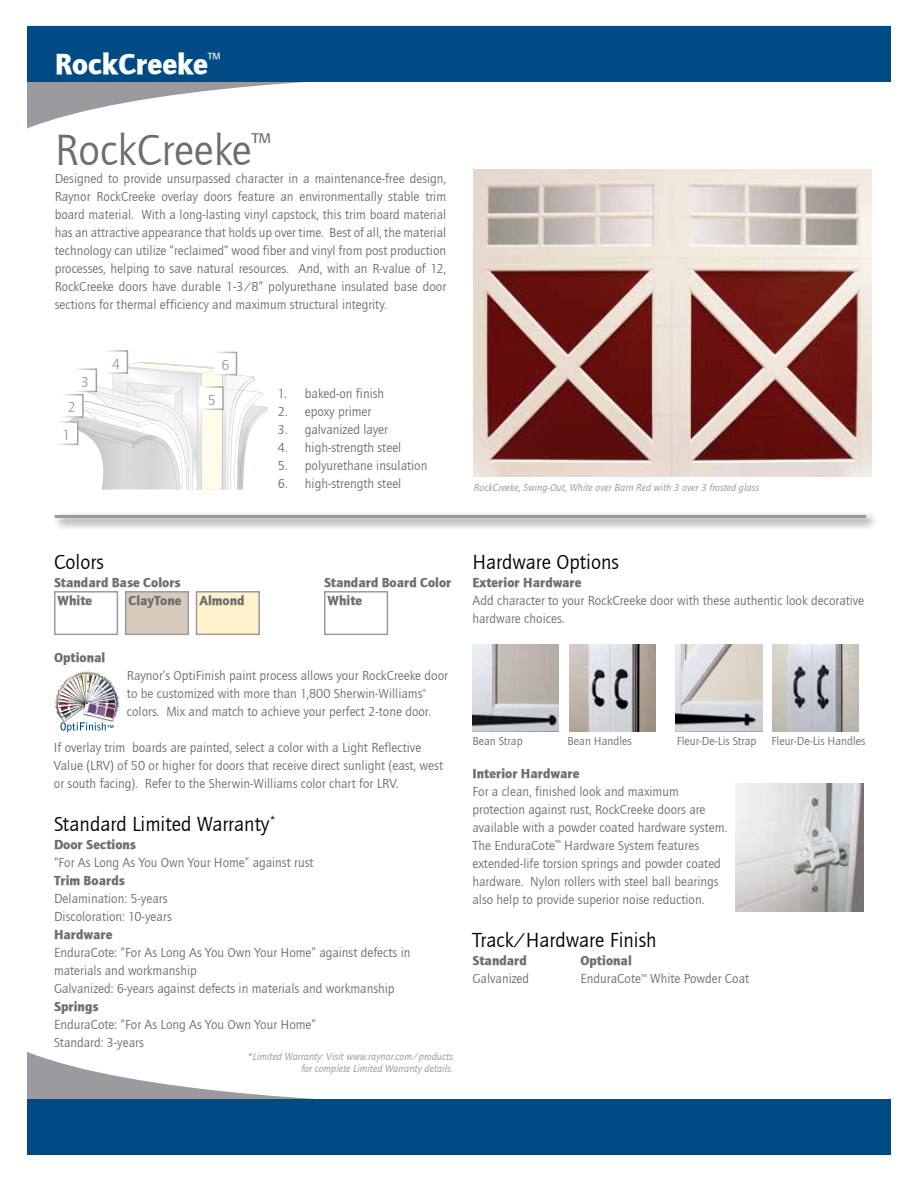
<style>
.page{position:relative;width:918px;height:1188px;background:#fff}
.page>*{position:absolute;margin:0;border:0;box-sizing:border-box;transform-origin:0 0}
.t1{font:45px "Quay Sans ITCTT Book";color:#6d6e71}
.t2{font:30px "Quay Sans ITCTT Black";color:#fff}
.t3{font:21px "Quay Sans ITCTT Book";color:#000}
.t4{font:15px "Quay Sans ITCTT Book";color:#999b9e}
.t5{font:13.5px/18px "Quay Sans ITCTT Book";color:#6d6e71}
.t6{font:13.5px "Quay Sans ITCTT Black";color:#6d6e71}
.t7{font:12px "Quay Sans ITCTT Book";color:#6d6e71}
.t8{font:italic 10.5px/12.6px "Quay Sans ITCTT Book";color:#939598;text-align:right}
</style>
<div class="page">
<svg style="left:27px;top:82px;width:277px;height:46px"></svg>
<div style="left:27px;top:26px;width:864px;height:56px;background:#004b85"></div>
<svg style="left:69px;top:362px;width:199px;height:127px"></svg>
<div style="left:55px;top:422px;width:23px;height:22px;background:#fff"></div>
<div style="left:55px;top:421px;width:23px;height:24px;border:2px solid #fff"></div>
<div style="left:61px;top:395px;width:22px;height:22px;background:#fff"></div>
<div style="left:60px;top:394px;width:24px;height:24px;border:2px solid #fff"></div>
<div style="left:74px;top:369px;width:22px;height:22px;background:#fff"></div>
<div style="left:73px;top:368px;width:24px;height:24px;border:2px solid #fff"></div>
<div style="left:105px;top:351px;width:22px;height:22px;background:#fff"></div>
<div style="left:104px;top:350px;width:24px;height:24px;border:2px solid #fff"></div>
<div style="left:201px;top:387px;width:22px;height:22px;background:#fff"></div>
<div style="left:200px;top:386px;width:24px;height:24px;border:2px solid #fff"></div>
<div style="left:214px;top:352px;width:22px;height:23px;background:#fff"></div>
<div style="left:213px;top:352px;width:24px;height:23px;border:2px solid #fff"></div>
<div style="left:54px;top:591px;width:64px;height:44px;border:2px solid #999b9e"></div>
<div style="left:126px;top:592px;width:62px;height:42px;background:#d8cbbe"></div>
<div style="left:125px;top:591px;width:64px;height:44px;border:2px solid #999b9e"></div>
<div style="left:197px;top:592px;width:62px;height:42px;background:#fff3ce"></div>
<div style="left:196px;top:591px;width:64px;height:44px;border:2px solid #999b9e"></div>
<div style="left:324px;top:591px;width:64px;height:44px;border:2px solid #999b9e"></div>
<img style="left:56px;top:672px;width:62px;height:60px">
<div style="left:52px;top:512px;width:827px;height:19px;background:#000;opacity:.75"></div>
<hr style="left:55px;top:515px;width:811px;height:3px;background:#999b9e">
<img style="left:473px;top:169px;width:399px;height:307px">
<img style="left:472px;top:645px;width:87px;height:86px">
<img style="left:569px;top:645px;width:86px;height:86px">
<img style="left:676px;top:645px;width:86px;height:86px">
<img style="left:772px;top:645px;width:87px;height:86px">
<svg style="left:27px;top:1052px;width:864px;height:47px"></svg>
<div style="left:27px;top:1099px;width:864px;height:56px;background:#004b85"></div>
<img style="left:736px;top:783px;width:128px;height:129px">
<h2 class="t2" style="left:55px;top:46px;width:167px">RockCreeke<sup>™</sup></h2>
<h1 class="t1" style="left:55px;top:126px;width:218px">RockCreeke<sup>™</sup></h1>
<p class="t5" style="left:55px;top:170px;width:393px;text-align:justify">Designed to provide unsurpassed character in a maintenance-free design, Raynor RockCreeke overlay doors feature an environmentally stable trim board material. With a long-lasting vinyl capstock, this trim board material has an attractive appearance that holds up over time. Best of all, the material technology can utilize “reclaimed” wood fiber and vinyl from post production processes, helping to save natural resources. And, with an R-value of 12, RockCreeke doors have durable 1-3/8” polyurethane insulated base door sections for thermal efficiency and maximum structural integrity.</p>
<p class="t4" style="left:81px;top:374px;width:9px">3</p>
<p class="t4" style="left:68px;top:399px;width:9px">2</p>
<p class="t4" style="left:63px;top:427px;width:9px">1</p>
<p class="t4" style="left:112px;top:355px;width:9px">4</p>
<p class="t4" style="left:221px;top:357px;width:9px">6</p>
<p class="t4" style="left:208px;top:392px;width:9px">5</p>
<p class="t5" style="left:278px;top:385px;width:108px">1. baked-on finish</p>
<p class="t5" style="left:278px;top:403px;width:95px">2. epoxy primer</p>
<p class="t5" style="left:278px;top:421px;width:112px">3. galvanized layer</p>
<p class="t5" style="left:278px;top:439px;width:125px">4. high-strength steel</p>
<p class="t5" style="left:278px;top:457px;width:151px">5. polyurethane insulation</p>
<p class="t5" style="left:278px;top:475px;width:125px">6. high-strength steel</p>
<p class="t8" style="left:474px;top:481px;width:287px">RockCreeke, Swing-Out, White over Barn Red with 3 over 3 frosted glass</p>
<h3 class="t3" style="left:54px;top:551px;width:52px">Colors</h3>
<p class="t6" style="left:54px;top:575px;width:128px">Standard Base Colors</p>
<p class="t6" style="left:324px;top:575px;width:129px">Standard Board Color</p>
<p class="t6" style="left:58px;top:593px;width:36px">White</p>
<p class="t6" style="left:129px;top:593px;width:54px">ClayTone</p>
<p class="t6" style="left:199px;top:593px;width:47px">Almond</p>
<p class="t6" style="left:328px;top:593px;width:36px">White</p>
<p class="t6" style="left:54px;top:650px;width:53px">Optional</p>
<p class="t5" style="left:127px;top:667px;width:323px">Raynor’s OptiFinish paint process allows your RockCreeke door to be customized with more than 1,800 Sherwin-Williams<sup>® </sup>colors. Mix and match to achieve your perfect 2-tone door.</p>
<p class="t5" style="left:54px;top:739px;width:391px">If overlay trim boards are painted, select a color with a Light Reflective<br>Value (LRV) of 50 or higher for doors that receive direct sunlight (east, west or south facing). Refer to the Sherwin-Williams color chart for LRV.</p>
<h3 class="t3" style="left:54px;top:813px;width:224px">Standard Limited Warranty<sup>*</sup></h3>
<p class="t6" style="left:54px;top:837px;width:84px">Door Sections</p>
<p class="t5" style="left:54px;top:854px;width:261px">“For As Long As You Own Your Home” against rust</p>
<p class="t6" style="left:54px;top:873px;width:72px">Trim Boards</p>
<p class="t5" style="left:54px;top:890px;width:119px">Delamination: 5-years<br>Discoloration: 10-years</p>
<p class="t6" style="left:54px;top:927px;width:60px">Hardware</p>
<p class="t5" style="left:54px;top:944px;width:358px">EnduraCote: “For As Long As You Own Your Home” against defects in materials and workmanship<br>Galvanized: 6-years against defects in materials and workmanship</p>
<p class="t6" style="left:54px;top:999px;width:46px">Springs</p>
<p class="t5" style="left:54px;top:1016px;width:264px">EnduraCote: “For As Long As You Own Your Home”<br>Standard: 3-years</p>
<p class="t8" style="left:247px;top:1050px;width:207px">*Limited Warranty: Visit www.raynor.com/products for complete Limited Warranty details.</p>
<h3 class="t3" style="left:472px;top:551px;width:148px">Hardware Options</h3>
<p class="t6" style="left:472px;top:575px;width:111px">Exterior Hardware</p>
<p class="t5" style="left:472px;top:592px;width:393px">Add character to your RockCreeke door with these authentic look decorative hardware choices.</p>
<p class="t7" style="left:472px;top:735px;width:52px">Bean Strap</p>
<p class="t7" style="left:568px;top:735px;width:66px">Bean Handles</p>
<p class="t7" style="left:677px;top:735px;width:81px">Fleur-De-Lis Strap</p>
<p class="t7" style="left:772px;top:735px;width:95px">Fleur-De-Lis Handles</p>
<p class="t6" style="left:472px;top:765px;width:108px">Interior Hardware</p>
<p class="t5" style="left:472px;top:783px;width:256px">For a clean, finished look and maximum protection against rust, RockCreeke doors are available with a powder coated hardware system.<br>The EnduraCote<sup>™</sup> Hardware System features extended-life torsion springs and powder coated hardware. Nylon rollers with steel ball bearings also help to provide superior noise reduction.</p>
<h3 class="t3" style="left:473px;top:929px;width:186px">Track/Hardware Finish</h3>
<p class="t6" style="left:473px;top:953px;width:56px">Standard</p>
<p class="t6" style="left:581px;top:953px;width:53px">Optional</p>
<p class="t5" style="left:473px;top:970px;width:58px">Galvanized</p>
<p class="t5" style="left:581px;top:970px;width:170px">EnduraCote<sup>™</sup> White Powder Coat</p>
</div>
